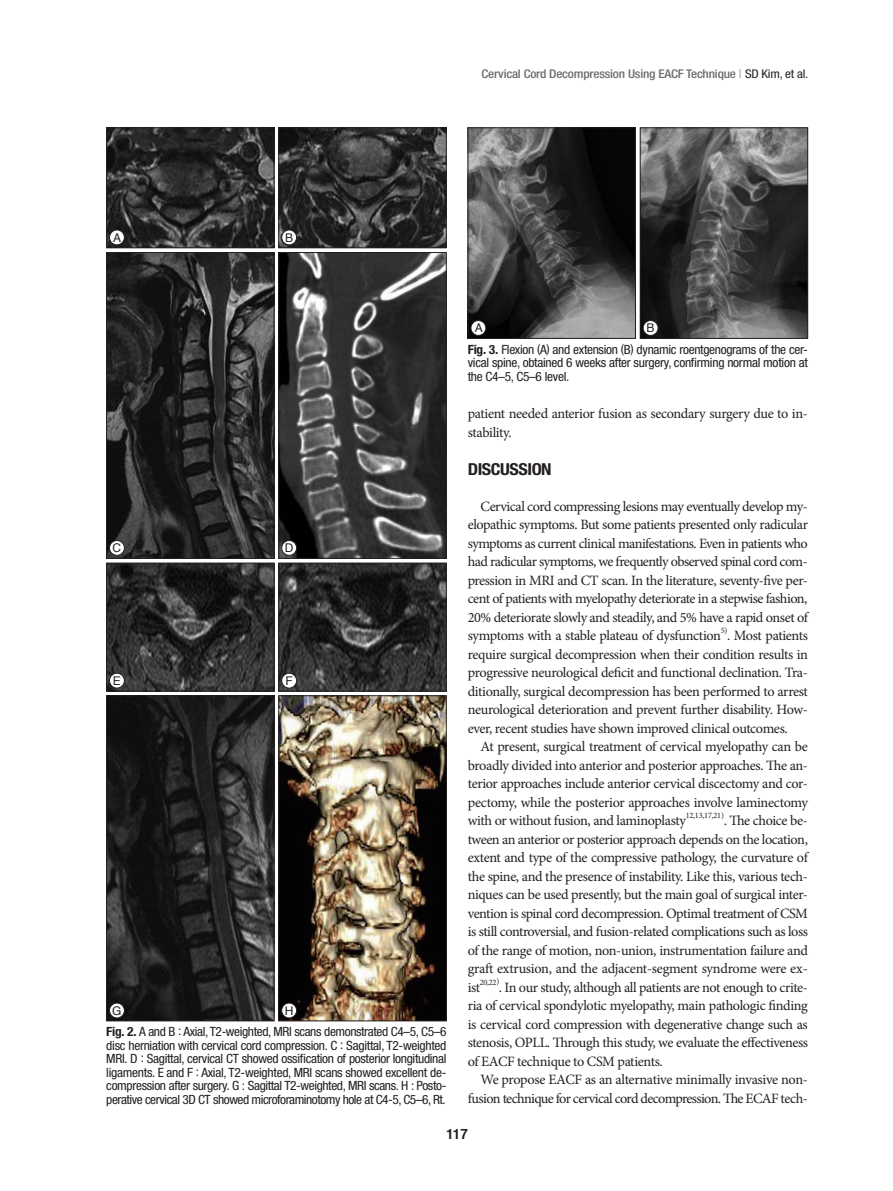
<style>
.page{position:relative;width:893px;height:1191px;background:#fff}
.page>*{position:absolute;margin:0;border:0;box-sizing:border-box;transform-origin:0 0}
.큰제목{font:700 condensed 16.5px "Helvetica Neue LT Std";letter-spacing:-.025em;color:#231f20;scale:1.1 1}
.본문_JKNS{font:14.25px/18.5px "Minion Pro";letter-spacing:-.03em;color:#231f20;text-align:justify}
.t1{font:700 14.25px "Helvetica";color:#231f20;scale:.95 1}
.그림제목{font:condensed 12.75px/13.5px "Helvetica Neue LT Std";letter-spacing:-.02em;color:#231f20;text-align:justify;scale:1.05 1}
.t2{font:500 condensed 12px "Helvetica Neue LT Std";letter-spacing:-.015em;color:#6c6d70;scale:1.1 1}
.t3{font:12px "Helvetica";color:#231f20}
.본문_JKNS-2{font:8.25px "Minion Pro";letter-spacing:-.025em;color:#231f20}
.s1{color:#a8a9ad}
.s2{font-weight:400;color:#231f20}
.s3{font-weight:700}
</style>
<div class="page">
<img style="left:108px;top:130px;width:164px;height:116px">
<div style="left:106px;top:128px;width:168px;height:120px;border:1px solid #231f20"></div>
<img style="left:108px;top:254px;width:164px;height:302px">
<div style="left:106px;top:252px;width:168px;height:306px;border:1px solid #231f20"></div>
<img style="left:108px;top:565px;width:164px;height:124px">
<div style="left:106px;top:563px;width:168px;height:128px;border:1px solid #231f20"></div>
<img style="left:108px;top:697px;width:164px;height:322px">
<div style="left:106px;top:695px;width:168px;height:326px;border:1px solid #231f20"></div>
<img style="left:281px;top:697px;width:163px;height:322px">
<div style="left:279px;top:695px;width:167px;height:326px;border:1px solid #231f20"></div>
<img style="left:281px;top:565px;width:163px;height:124px">
<div style="left:279px;top:563px;width:167px;height:128px;border:1px solid #231f20"></div>
<img style="left:281px;top:254px;width:163px;height:302px">
<div style="left:279px;top:252px;width:167px;height:306px;border:1px solid #231f20"></div>
<img style="left:281px;top:130px;width:163px;height:116px">
<div style="left:279px;top:128px;width:167px;height:120px;border:1px solid #231f20"></div>
<div style="left:109px;top:230px;width:15px;height:15px;background:#fff;border-radius:50%"></div>
<div style="left:109px;top:230px;width:16px;height:15px;border:1px solid #231f20;border-radius:50%"></div>
<div style="left:282px;top:230px;width:15px;height:15px;background:#fff;border-radius:50%"></div>
<div style="left:282px;top:230px;width:15px;height:15px;border:1px solid #231f20;border-radius:50%"></div>
<div style="left:109px;top:540px;width:15px;height:15px;background:#fff;border-radius:50%"></div>
<div style="left:109px;top:540px;width:16px;height:15px;border:1px solid #231f20;border-radius:50%"></div>
<div style="left:109px;top:673px;width:15px;height:15px;background:#fff;border-radius:50%"></div>
<div style="left:109px;top:673px;width:16px;height:15px;border:1px solid #231f20;border-radius:50%"></div>
<div style="left:109px;top:1003px;width:15px;height:15px;background:#fff;border-radius:50%"></div>
<div style="left:109px;top:1003px;width:16px;height:15px;border:1px solid #231f20;border-radius:50%"></div>
<div style="left:282px;top:1003px;width:15px;height:15px;background:#fff;border-radius:50%"></div>
<div style="left:282px;top:1003px;width:15px;height:15px;border:1px solid #231f20;border-radius:50%"></div>
<div style="left:282px;top:673px;width:15px;height:15px;background:#fff;border-radius:50%"></div>
<div style="left:282px;top:673px;width:15px;height:15px;border:1px solid #231f20;border-radius:50%"></div>
<div style="left:282px;top:540px;width:15px;height:15px;background:#fff;border-radius:50%"></div>
<div style="left:282px;top:540px;width:15px;height:15px;border:1px solid #231f20;border-radius:50%"></div>
<img style="left:470px;top:130px;width:164px;height:206px">
<div style="left:468px;top:128px;width:168px;height:210px;border:1px solid #231f20"></div>
<img style="left:642px;top:130px;width:164px;height:206px">
<div style="left:640px;top:128px;width:168px;height:210px;border:1px solid #231f20"></div>
<div style="left:471px;top:320px;width:15px;height:15px;background:#fff;border-radius:50%"></div>
<div style="left:471px;top:320px;width:15px;height:15px;border:1px solid #231f20;border-radius:50%"></div>
<div style="left:643px;top:320px;width:15px;height:15px;background:#fff;border-radius:50%"></div>
<div style="left:643px;top:320px;width:15px;height:15px;border:1px solid #231f20;border-radius:50%"></div>
<p class="t2" style="left:481px;top:67px;width:299px">Cervical Cord Decompression Using EACF Technique <span class="s1">|</span> <span class="s2">SD Kim, et al.</span></p>
<p class="t3" style="left:113px;top:228px;width:10px">A</p>
<p class="t3" style="left:285px;top:228px;width:10px">B</p>
<p class="t3" style="left:113px;top:539px;width:10px">C</p>
<p class="t3" style="left:113px;top:671px;width:10px">E</p>
<p class="t3" style="left:285px;top:539px;width:10px">D</p>
<p class="t3" style="left:285px;top:671px;width:9px">F</p>
<p class="t3" style="left:112px;top:1001px;width:11px">G</p>
<p class="t3" style="left:285px;top:1001px;width:10px">H</p>
<p class="그림제목" style="left:106px;top:1025px;width:325px"><span class="s3">Fig. 2.</span> A and B : Axial, T2-weighted, MRI scans demonstrated C4–5, C5–6 disc herniation with cervical cord compression. C : Sagittal, T2-weighted MRI. D : Sagittal, cervical CT showed ossification of posterior longitudinal ligaments. E and F : Axial, T2-weighted, MRI scans showed excellent de&shy;compression after surgery. G : Sagittal T2-weighted, MRI scans. H : Posto&shy;perative cervical 3D CT showed microforaminotomy hole at C4-5, C5–6, Rt.</p>
<p class="t3" style="left:475px;top:319px;width:10px">A</p>
<p class="t3" style="left:647px;top:319px;width:10px">B</p>
<p class="그림제목" style="left:468px;top:342px;width:325px"><span class="s3">Fig. 3.</span> Flexion (A) and extension (B) dynamic roentgenograms of the cer&shy;vical spine, obtained 6 weeks after surgery, confirming normal motion at the C4–5, C5–6 level.</p>
<p class="본문_JKNS" style="left:468px;top:404px;width:342px">patient needed anterior fusion as secondary surgery due to in&shy;stability.</p>
<p class="큰제목" style="left:468px;top:459px;width:78px">DISCUSSION</p>
<p class="본문_JKNS" style="left:468px;top:497px;width:342px;text-indent:13px">Cervical cord compressing lesions may eventually develop my&shy;elopathic symptoms. But some patients presented only radicular symptoms as current clinical manifestations. Even in patients who had radicular symptoms, we frequently observed spinal cord com&shy;pression in MRI and CT scan. In the literature, seventy-five per&shy;cent of patients with myelopathy deteriorate in a stepwise fashion, 20% deteriorate slowly and steadily, and 5% have a rapid onset of symptoms with a stable plateau of dysfunction . Most patients</p>
<p class="본문_JKNS-2" style="left:721px;top:625px;width:8px">5)</p>
<p class="본문_JKNS" style="left:468px;top:645px;width:342px">require surgical decompression when their condition results in progressive neurological deficit and functional declination. Tra&shy;ditionally, surgical decompression has been performed to arrest neurological deterioration and prevent further disability. How&shy;ever, recent studies have shown improved clinical outcomes.</p>
<p class="본문_JKNS" style="left:468px;top:737px;width:342px;text-indent:13px">At present, surgical treatment of cervical myelopathy can be broadly divided into anterior and posterior approaches. The an&shy;terior approaches include anterior cervical discectomy and cor&shy;pectomy, while the posterior approaches involve laminectomy with or without fusion, and laminoplasty</p>
<p class="본문_JKNS-2" style="left:686px;top:810px;width:40px">12,13,17,21)</p>
<p class="본문_JKNS" style="left:468px;top:811px;width:342px;text-indent:256px">. The choice be&shy;tween an anterior or posterior approach depends on the location, extent and type of the compressive pathology, the curvature of the spine, and the presence of instability. Like this, various tech&shy;niques can be used presently, but the main goal of surgical inter&shy;vention is spinal cord decompression. Optimal treatment of CSM is still controversial, and fusion-related complications such as loss of the range of motion, non-union, instrumentation failure and graft extrusion, and the adjacent-segment syndrome were ex&shy;ist</p>
<p class="본문_JKNS-2" style="left:480px;top:976px;width:21px">20,22)</p>
<p class="본문_JKNS" style="left:468px;top:978px;width:342px;text-indent:31px">. In our study, although all patients are not enough to crite&shy;ria of cervical spondylotic myelopathy, main pathologic finding is cervical cord compression with degenerative change such as stenosis, OPLL. Through this study, we evaluate the effectiveness of EACF technique to CSM patients.</p>
<p class="본문_JKNS" style="left:468px;top:1070px;width:342px;text-align:right">We propose EACF as an alternative minimally invasive non&shy;fusion technique for cervical cord decompression. The ECAF tech-</p>
<p class="t1" style="left:446px;top:1123px;width:24px">117</p>
</div>
